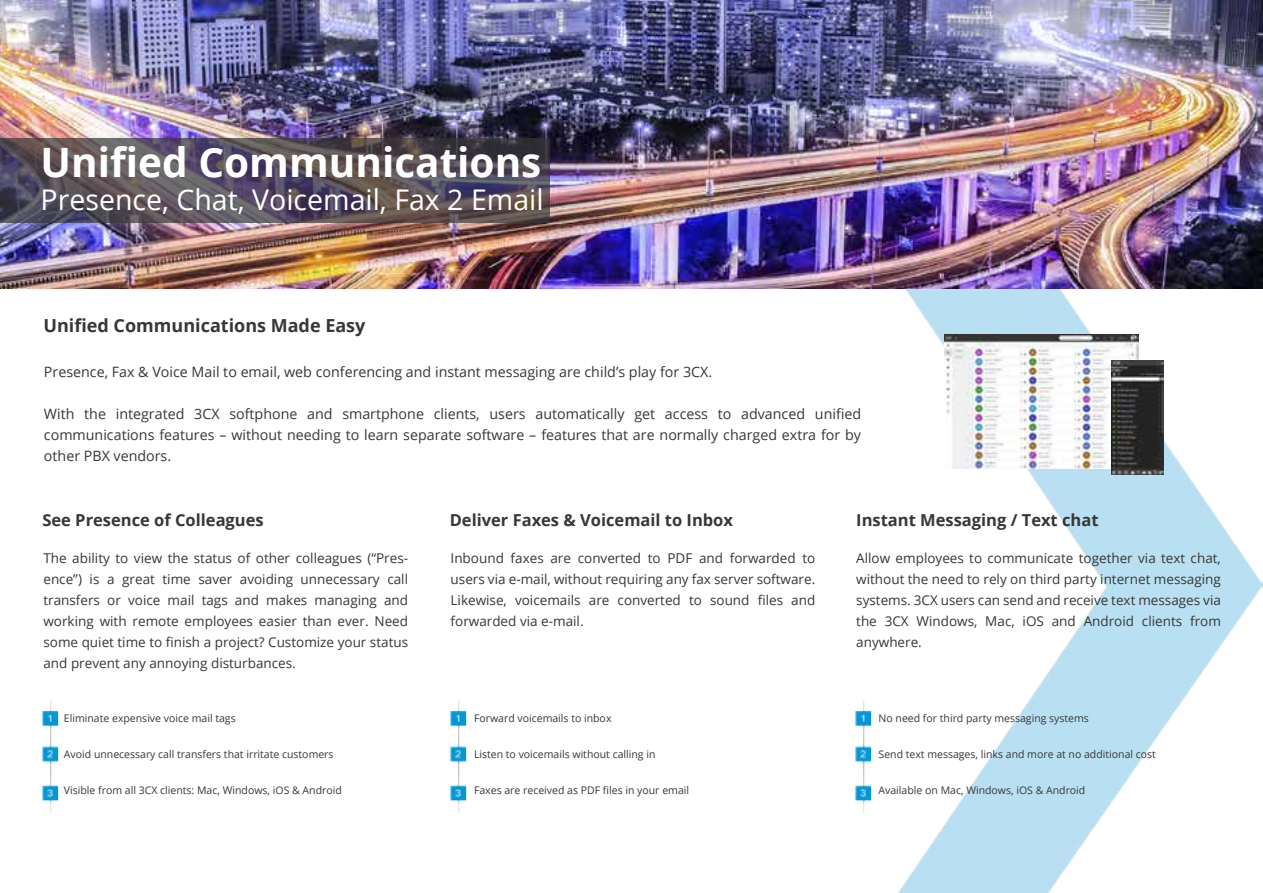
<style>
.page{position:relative;width:1263px;height:893px;background:#fff}
.page>*{position:absolute;margin:0;border:0;box-sizing:border-box;transform-origin:0 0}
.t1{font:700 40.5px "Open Sans";color:#fff}
.t2{font:28.5px "Open Sans";color:#fff}
.t3{font:700 18px "Open Sans";color:#373737}
.t4{font:700 16.5px "Open Sans";color:#373737}
.t5{font:14.25px/21px "Open Sans";color:#373737;text-align:justify}
.t6{font:13.5px/21px "Open Sans";color:#373737;text-align:justify}
.t7{font:10.5px "Open Sans";color:#373737}
</style>
<div class="page">
<img style="left:0;top:0;width:1263px;height:290px">
<svg style="left:0;top:139px;width:549px;height:84px;background:#574e58"></svg>
<img style="left:898px;top:290px;width:365px;height:603px">
<img style="left:944px;top:335px;width:194px;height:133px">
<img style="left:1111px;top:360px;width:52px;height:114px">
<img style="left:450px;top:701px;width:17px;height:112px">
<img style="left:855px;top:701px;width:17px;height:112px">
<img style="left:42px;top:701px;width:17px;height:112px">
<h1 class="t1" style="left:41px;top:134px;width:502px">Unified Communications</h1>
<h2 class="t2" style="left:41px;top:180px;width:504px">Presence, Chat, Voicemail, Fax 2 Email</h2>
<h3 class="t3" style="left:44px;top:312px;width:323px">Unified Communications Made Easy</h3>
<p class="t5" style="left:44px;top:360px;width:670px">Presence, Fax &amp; Voice Mail to email, web conferencing and instant messaging are child’s play for 3CX.</p>
<p class="t5" style="left:44px;top:402px;width:819px">With the integrated 3CX softphone and smartphone clients, users automatically get access to advanced unified communications features – without needing to learn separate software – features that are normally charged extra for by other PBX vendors.</p>
<p class="t4" style="left:42px;top:508px;width:223px">See Presence of Colleagues</p>
<p class="t4" style="left:450px;top:508px;width:285px">Deliver Faxes &amp; Voicemail to Inbox</p>
<p class="t4" style="left:856px;top:508px;width:244px">Instant Messaging / Text chat</p>
<p class="t6" style="left:43px;top:547px;width:366px">The ability to view the status of other colleagues (“Pres&shy;ence”) is a great time saver avoiding unnecessary call transfers or voice mail tags and makes managing and working with remote employees easier than ever. Need some quiet time to finish a project? Customize your status and prevent any annoying disturbances.</p>
<p class="t6" style="left:451px;top:547px;width:366px">Inbound faxes are converted to PDF and forwarded to users via e-mail, without requiring any fax server software.<br>Likewise, voicemails are converted to sound files and forwarded via e-mail.</p>
<p class="t6" style="left:856px;top:547px;width:366px">Allow employees to communicate together via text chat, without the need to rely on third party internet messaging systems. 3CX users can send and receive text messages via the 3CX Windows, Mac, iOS and Android clients from anywhere.</p>
<p class="t7" style="left:64px;top:711px;width:173px">Eliminate expensive voice mail tags</p>
<p class="t7" style="left:64px;top:747px;width:271px">Avoid unnecessary call transfers that irritate customers</p>
<p class="t7" style="left:64px;top:783px;width:279px">Visible from all 3CX clients: Mac, Windows, iOS &amp; Android</p>
<p class="t7" style="left:474px;top:711px;width:139px">Forward voicemails to inbox</p>
<p class="t7" style="left:474px;top:747px;width:183px">Listen to voicemails without calling in</p>
<p class="t7" style="left:474px;top:783px;width:217px">Faxes are received as PDF files in your email</p>
<p class="t7" style="left:878px;top:711px;width:212px">No need for third party messaging systems</p>
<p class="t7" style="left:878px;top:747px;width:279px">Send text messages, links and more at no additional cost</p>
<p class="t7" style="left:878px;top:783px;width:208px">Available on Mac, Windows, iOS &amp; Android</p>
</div>
